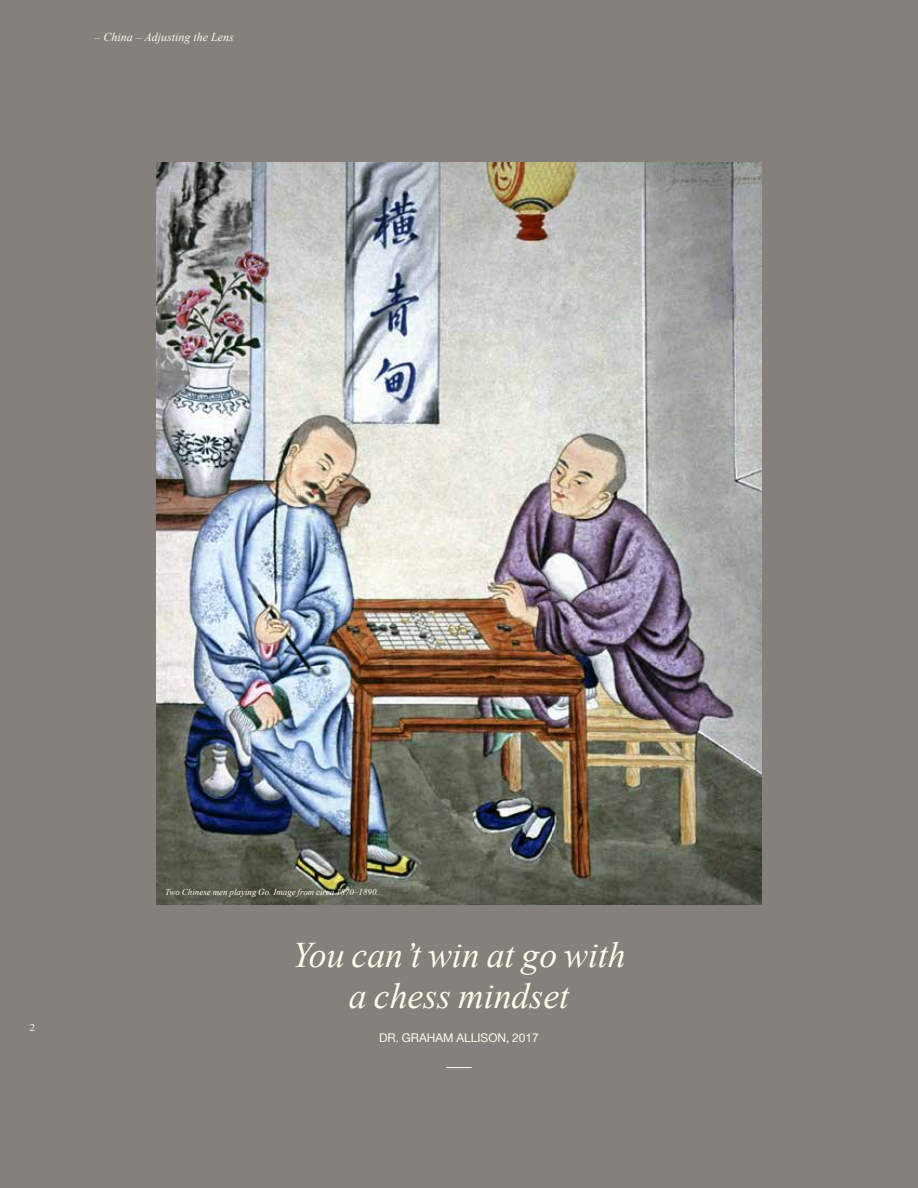
<style>
.page{position:relative;width:918px;height:1188px;background:#85807b}
.page>*{position:absolute;margin:0;border:0;box-sizing:border-box;transform-origin:0 0}
.t1{font:italic 36px/40.5px "Times New Roman";color:#fffaea;text-align:center}
.t2{font:italic 12px "Times New Roman";color:#fffaea}
.t3{font:12px "Helvetica Neue LT";color:#fffaea}
.t4{font:10.5px "Times New Roman";color:#fffaea}
.t5{font:italic 9px "Times New Roman";color:#fffaea}
</style>
<div class="page">
<svg style="left:446px;top:1067px;width:26px;height:1px"></svg>
<img style="left:156px;top:162px;width:606px;height:742px">
<h2 class="t2" style="left:94px;top:29px;width:141px">– China – Adjusting the Lens</h2>
<p class="t4" style="left:30px;top:1020px;width:7px">2</p>
<p class="t5" style="left:165px;top:886px;width:215px">Two Chinese men playing Go. Image from circa 1870–1890.</p>
<h1 class="t1" style="left:292px;top:934px;width:335px">You can’t win at go with a chess mindset</h1>
<h2 class="t3" style="left:379px;top:1030px;width:161px">DR. GRAHAM ALLISON, 2017</h2>
</div>
